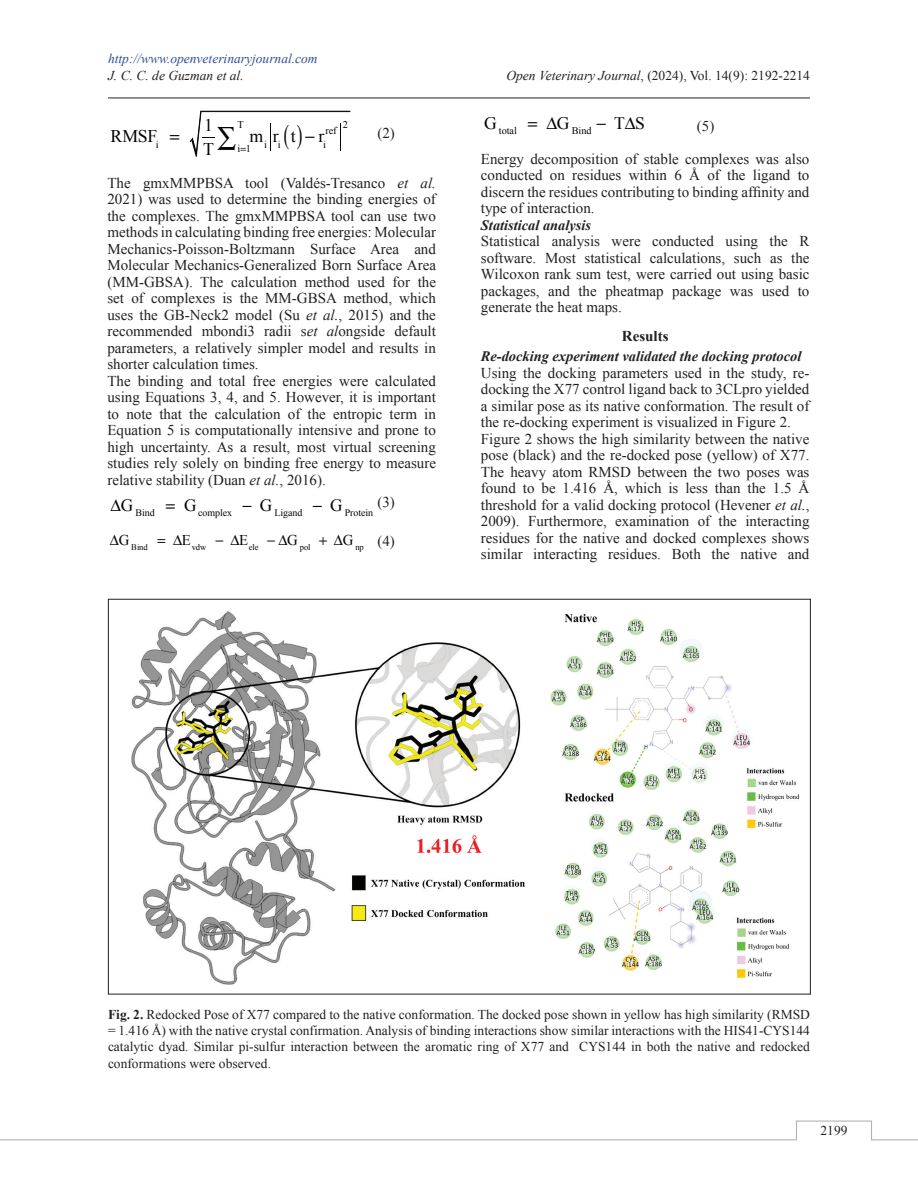
<style>
.page{position:relative;width:918px;height:1188px;background:#fff}
.page>*{position:absolute;margin:0;border:0;box-sizing:border-box;transform-origin:0 0}
.t1{font:17.85px/24.8px "Times New Roman";color:#040503}
.t2{font:15px/16.5px "Times New Roman";color:#231f20}
.t3{font:700 15px "Times New Roman";color:#231f20}
.t4{font:italic 700 14.4px "Times New Roman";color:#231f20}
.t5{font:13.5px/16.2px "Times New Roman";color:#231f20;text-align:justify}
.t6{font:italic 13.5px "Times New Roman";color:#304d94}
.t7{font:italic 13.5px "Times New Roman";color:#231f20}
.t8{font:10.35px "Times New Roman";color:#040503}
.t9{font:10.2px "Times New Roman";letter-spacing:-.005em;color:#040503}
.t10{font:10.05px "Times New Roman";letter-spacing:-.005em;color:#040503}
.t11{font:8.7px "Times New Roman";color:#040503}
.s1{font-style:italic}
.s2{font-size:14.85px;color:#040503}
.s3{font-weight:700}
</style>
<div class="page">
<hr style="left:108px;top:98px;width:702px;height:1px;background:#231f20">
<svg style="left:0;top:1120px;width:918px;height:21px"></svg>
<img style="left:131px;top:611px;width:669px;height:374px">
<svg style="left:190px;top:111px;width:160px;height:46px"></svg>
<p class="t6" style="left:108px;top:50px;width:211px">http://www.openveterinaryjournal.com</p>
<p class="t7" style="left:108px;top:66px;width:137px">J. C. C. de Guzman et al.</p>
<p class="t5" style="left:506px;top:67px;width:305px"><span class="s1">Open Veterinary Journal</span>, (2024), Vol. 14(9): 2192-2214</p>
<p class="t1" style="left:111px;top:123px;width:50px">RMSF<sub>i</sub></p>
<p class="t1" style="left:203px;top:112px;width:12px">1<br>T</p>
<p class="t8" style="left:343px;top:117px;width:7px">2</p>
<p class="t8" style="left:238px;top:118px;width:8px">T</p>
<p class="t1" style="left:217px;top:123px;width:110px">∑ m<sub>i</sub> r<sub>i</sub> t −r<sub>i</sub></p>
<p class="t8" style="left:326px;top:124px;width:13px">ref</p>
<p class="t2" style="left:377px;top:125px;width:19px">(2)</p>
<p class="t2" style="left:107px;top:174px;width:330px">The gmxMMPBSA tool (Valdés-Tresanco <span class="s1">et al.<br></span>2021) was used to determine the binding energies of the complexes. The gmxMMPBSA tool can use two methods in calculating binding free energies: Molecular Mechanics-Poisson-Boltzmann Surface Area and Molecular Mechanics-Generalized Born Surface Area (MM-GBSA). The calculation method used for the set of complexes is the MM-GBSA method, which uses the GB-Neck2 model (Su <span class="s1">et al.</span>, 2015) and the recommended mbondi3 radii s<span class="s1">et al</span>ongside default parameters, a relatively simpler model and results in shorter calculation times.<br>The binding and total free energies were calculated using Equations 3, 4, and 5. However, it is important to note that the calculation of the entropic term in Equation 5 is computationally intensive and prone to high uncertainty. As a result, most virtual screening studies rely solely on binding free energy to measure relative stability (Duan <span class="s1">et al.</span>, 2016).</p>
<p class="t10" style="left:121px;top:506px;width:35px"><sup>G</sup> Bind</p>
<p class="t10" style="left:184px;top:506px;width:191px"><sup>G</sup> complex − <sup>G</sup> Ligand − <sup>G</sup> Protein</p>
<p class="t2" style="left:377px;top:494px;width:19px">(3)</p>
<p class="t11" style="left:119px;top:541px;width:31px"><sup>G</sup> Bind</p>
<p class="t11" style="left:182px;top:541px;width:130px"><sup>E</sup>vdw − <sup>E</sup>ele − <sup>G</sup> pol</p>
<p class="t2" style="left:343px;top:533px;width:54px"><span class="s2">G</span> <sub>np</sub> (4)</p>
<p class="t8" style="left:238px;top:141px;width:15px">i 1</p>
<p class="t9" style="left:484px;top:124px;width:34px"><sup>G</sup> total</p>
<p class="t9" style="left:557px;top:124px;width:90px"><sup>G</sup>Bind − <sup>T</sup> <sup>S</sup></p>
<p class="t2" style="left:697px;top:117px;width:19px">(5)</p>
<p class="t2" style="left:481px;top:150px;width:330px;text-align:justify">Energy decomposition of stable complexes was also conducted on residues within 6 Å of the ligand to discern the residues contributing to binding affinity and type of interaction.</p>
<p class="t4" style="left:481px;top:215px;width:112px">Statistical analysis</p>
<p class="t2" style="left:481px;top:233px;width:330px;text-align:justify">Statistical analysis were conducted using the R software. Most statistical calculations, such as the Wilcoxon rank sum test, were carried out using basic packages, and the pheatmap package was used to generate the heat maps.</p>
<p class="t3" style="left:622px;top:325px;width:48px">Results</p>
<p class="t4" style="left:481px;top:346px;width:322px">Re-docking experiment validated the docking protocol</p>
<p class="t2" style="left:481px;top:364px;width:330px">Using the docking parameters used in the study, re&shy;docking the X77 control ligand back to 3CLpro yielded a similar pose as its native conformation. The result of the re-docking experiment is visualized in Figure 2.<br>Figure 2 shows the high similarity between the native pose (black) and the re-docked pose (yellow) of X77.<br>The heavy atom RMSD between the two poses was found to be 1.416 Å, which is less than the 1.5 Å threshold for a valid docking protocol (Hevener <span class="s1">et al.</span>, 2009). Furthermore, examination of the interacting residues for the native and docked complexes shows similar interacting residues. Both the native and</p>
<p class="t5" style="left:108px;top:1006px;width:704px"><span class="s3">Fig. 2.</span> Redocked Pose of X77 compared to the native conformation. The docked pose shown in yellow has high similarity (RMSD = 1.416 Å) with the native crystal confirmation. Analysis of binding interactions show similar interactions with the HIS41-CYS144 catalytic dyad. Similar pi-sulfur interaction between the aromatic ring of X77 and CYS144 in both the native and redocked conformations were observed.</p>
<p class="t5" style="left:820px;top:1122px;width:28px">2199</p>
</div>
